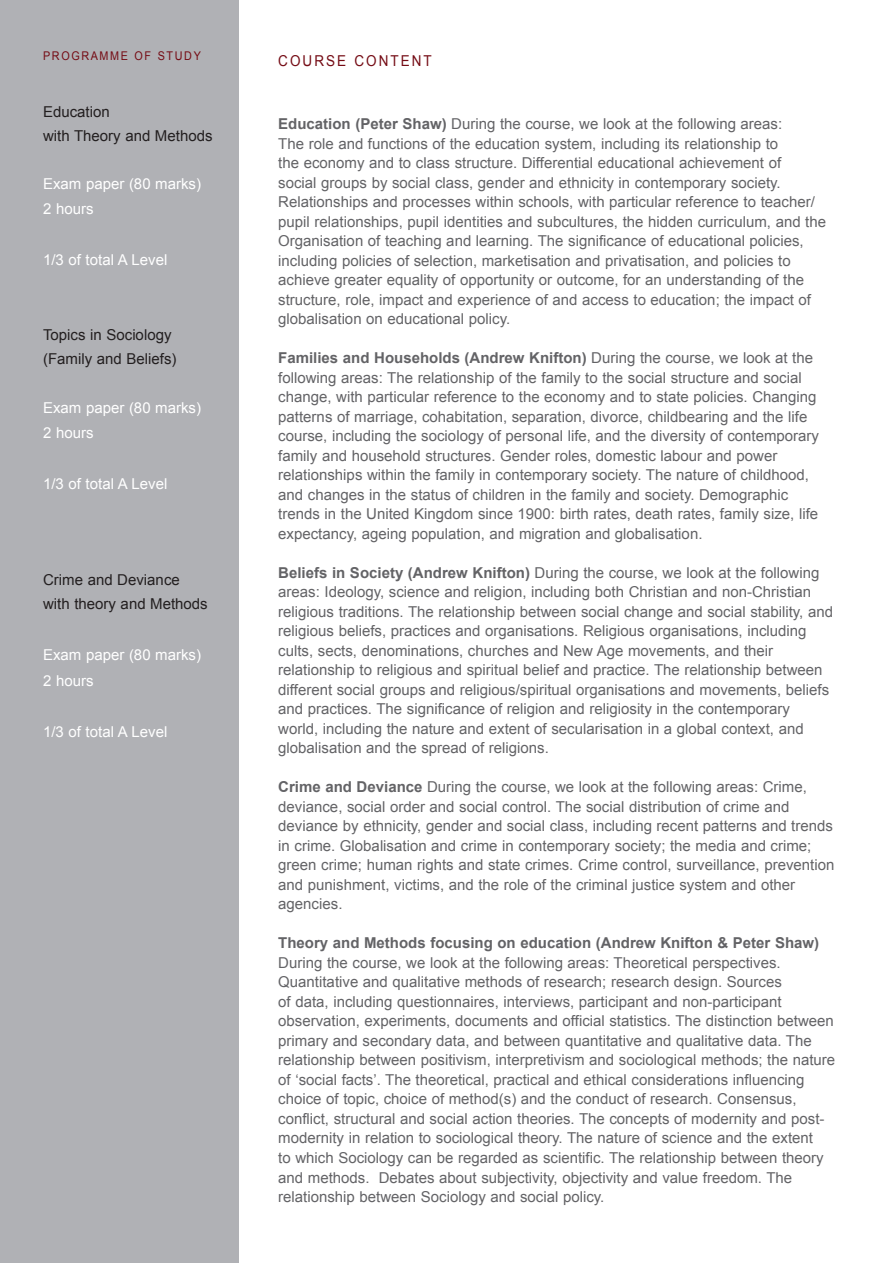
<style>
.page{position:relative;width:893px;height:1263px;background:#fff}
.page>*{position:absolute;margin:0;border:0;box-sizing:border-box;transform-origin:0 0}
.t1{font:15px/19.5px "Arial";color:#636366}
.t2{font:15px "Arial";color:#fff}
.t3{font:15px/24px "Arial";color:#231f20}
.t4{font:700 15px "Arial";color:#636366}
.t5{font:15px "Arial";letter-spacing:.15em;color:#750c15;scale:.9 1}
.t6{font:12px "Arial";letter-spacing:.15em;color:#750c15;scale:.9 1}
.s1{font-weight:700}
</style>
<div class="page">
<div style="left:0;top:0;width:238px;height:1263px;background:#b0b1b5"></div>
<p class="t6" style="left:43px;top:48px;width:177px">PROGRAMME OF STUDY</p>
<p class="t3" style="left:43px;top:100px;width:68px">Education</p>
<p class="t3" style="left:43px;top:124px;width:171px">with Theory and Methods</p>
<p class="t2" style="left:43px;top:174px;width:159px">Exam paper (80 marks)</p>
<p class="t2" style="left:43px;top:199px;width:52px">2 hours</p>
<p class="t2" style="left:43px;top:250px;width:126px">1/3 of total A Level</p>
<p class="t3" style="left:43px;top:323px;width:135px">Topics in Sociology (Family and Beliefs)</p>
<p class="t2" style="left:43px;top:397px;width:159px">Exam paper (80 marks)</p>
<p class="t2" style="left:43px;top:423px;width:52px">2 hours</p>
<p class="t2" style="left:43px;top:474px;width:126px">1/3 of total A Level</p>
<p class="t3" style="left:43px;top:568px;width:138px">Crime and Deviance</p>
<p class="t3" style="left:43px;top:592px;width:166px">with theory and Methods</p>
<p class="t2" style="left:43px;top:645px;width:159px">Exam paper (80 marks)</p>
<p class="t2" style="left:43px;top:670px;width:52px">2 hours</p>
<p class="t2" style="left:43px;top:721px;width:126px">1/3 of total A Level</p>
<p class="t5" style="left:278px;top:51px;width:172px">COURSE CONTENT</p>
<p class="t1" style="left:278px;top:114px;width:549px"><span class="s1">Education (Peter Shaw)</span> During the course, we look at the following areas:<br>The role and functions of the education system, including its relationship to<br>the economy and to class structure. Differential educational achievement of<br>social groups by social class, gender and ethnicity in contemporary society.<br>Relationships and processes within schools, with particular reference to teacher/ pupil relationships, pupil identities and subcultures, the hidden curriculum, and the Organisation of teaching and learning. The significance of educational policies, including policies of selection, marketisation and privatisation, and policies to achieve greater equality of opportunity or outcome, for an understanding of the structure, role, impact and experience of and access to education; the impact of globalisation on educational policy.</p>
<p class="t1" style="left:278px;top:348px;width:542px"><span class="s1">Families and Households (Andrew Knifton)</span> During the course, we look at the following areas: The relationship of the family to the social structure and social change, with particular reference to the economy and to state policies. Changing patterns of marriage, cohabitation, separation, divorce, childbearing and the life course, including the sociology of personal life, and the diversity of contemporary family and household structures. Gender roles, domestic labour and power relationships within the family in contemporary society. The nature of childhood, and changes in the status of children in the family and society. Demographic trends in the United Kingdom since 1900: birth rates, death rates, family size, life expectancy, ageing population, and migration and globalisation.</p>
<p class="t1" style="left:278px;top:563px;width:556px"><span class="s1">Beliefs in Society (Andrew Knifton)</span> During the course, we look at the following areas: Ideology, science and religion, including both Christian and non-Christian religious traditions. The relationship between social change and social stability, and religious beliefs, practices and organisations. Religious organisations, including cults, sects, denominations, churches and New Age movements, and their relationship to religious and spiritual belief and practice. The relationship between different social groups and religious/spiritual organisations and movements, beliefs and practices. The significance of religion and religiosity in the contemporary world, including the nature and extent of secularisation in a global context, and globalisation and the spread of religions.</p>
<p class="t1" style="left:278px;top:777px;width:558px"><span class="s1">Crime and Deviance</span> During the course, we look at the following areas: Crime, deviance, social order and social control. The social distribution of crime and deviance by ethnicity, gender and social class, including recent patterns and trends in crime. Globalisation and crime in contemporary society; the media and crime; green crime; human rights and state crimes. Crime control, surveillance, prevention and punishment, victims, and the role of the criminal justice system and other agencies.</p>
<p class="t4" style="left:278px;top:933px;width:542px">Theory and Methods focusing on education (Andrew Knifton &amp; Peter Shaw)</p>
<p class="t1" style="left:278px;top:953px;width:558px">During the course, we look at the following areas: Theoretical perspectives.<br>Quantitative and qualitative methods of research; research design. Sources<br>of data, including questionnaires, interviews, participant and non-participant observation, experiments, documents and official statistics. The distinction between primary and secondary data, and between quantitative and qualitative data. The relationship between positivism, interpretivism and sociological methods; the nature of ‘social facts’. The theoretical, practical and ethical considerations influencing choice of topic, choice of method(s) and the conduct of research. Consensus, conflict, structural and social action theories. The concepts of modernity and post&shy;modernity in relation to sociological theory. The nature of science and the extent<br>to which Sociology can be regarded as scientific. The relationship between theory and methods. Debates about subjectivity, objectivity and value freedom. The relationship between Sociology and social policy.</p>
</div>
